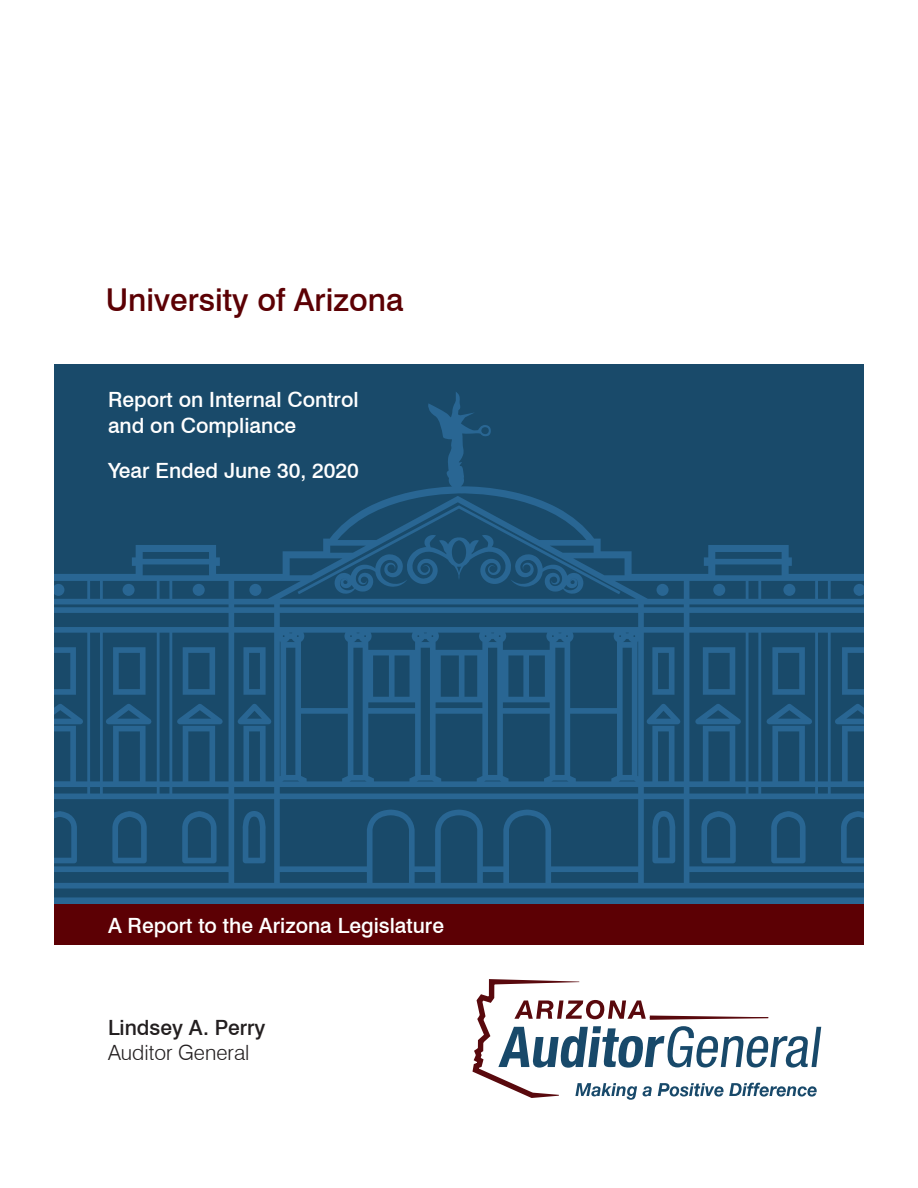
<style>
.page{position:relative;width:918px;height:1188px;background:#fff}
.page>*{position:absolute;margin:0;border:0;box-sizing:border-box;transform-origin:0 0}
.t1{font:500 31.5px "Swiss 721 BT";color:#5c0004}
.t2{font:500 21px/25.2px "Swiss 721 BT";color:#fff}
.t3{font:500 21px "Swiss 721 BT";color:#231f20}
.t4{font:300 21px "Swiss 721 BT";color:#231f20}
</style>
<div class="page">
<svg style="left:473px;top:979px;width:348px;height:121px"></svg>
<div style="left:54px;top:364px;width:810px;height:540px;background:#194a6a"></div>
<svg style="left:54px;top:392px;width:810px;height:512px"></svg>
<div style="left:54px;top:904px;width:810px;height:41px;background:#5c0004"></div>
<h1 class="t1" style="left:106px;top:280px;width:299px">University of Arizona</h1>
<p class="t2" style="left:108px;top:387px;width:252px">Report on Internal Control and on Compliance</p>
<p class="t2" style="left:108px;top:458px;width:252px">Year Ended June 30, 2020</p>
<p class="t2" style="left:108px;top:912px;width:338px">A Report to the Arizona Legislature</p>
<p class="t3" style="left:108px;top:1015px;width:159px">Lindsey A. Perry</p>
<p class="t4" style="left:108px;top:1040px;width:143px">Auditor General</p>
</div>
